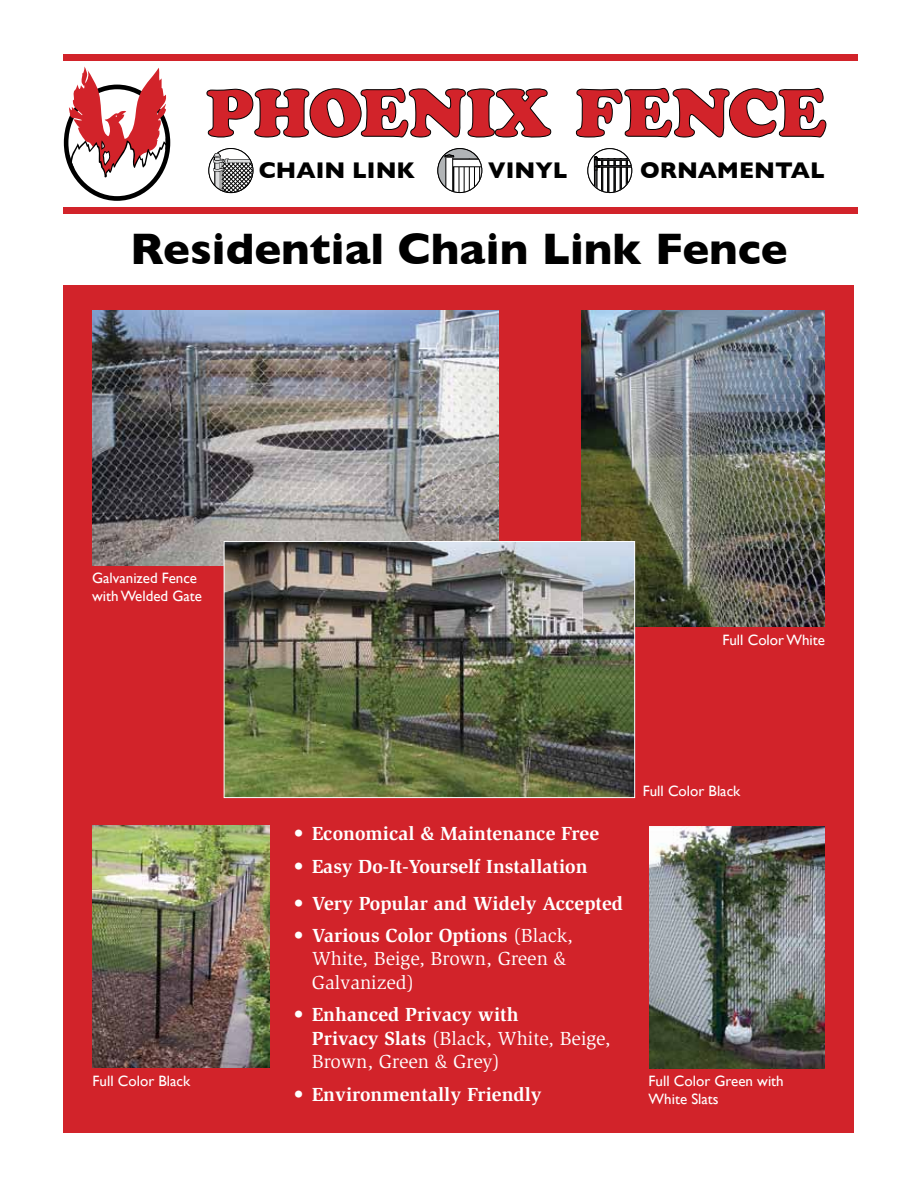
<style>
.page{position:relative;width:918px;height:1188px;background:#fff}
.page>*{position:absolute;margin:0;border:0;box-sizing:border-box;transform-origin:0 0}
.t1{font:700 45px "Gill Sans";color:#000}
.t2{font:700 23.1px "Gill Sans";color:#000}
.t3{font:19.5px/23.4px "Slimbach";color:#fff}
.t4{font:700 19.5px "Slimbach";color:#fff}
.t5{font:15px/18px "Gill Sans";color:#fff}
.s1{font-weight:700}
</style>
<div class="page">
<div style="left:64px;top:286px;width:790px;height:847px;background:#d2232a"></div>
<div style="left:64px;top:54px;width:794px;height:6px;background:#d2232a"></div>
<div style="left:63px;top:208px;width:795px;height:6px;background:#d2232a"></div>
<svg style="left:64px;top:85px;width:106px;height:116px"></svg>
<div style="left:68px;top:89px;width:98px;height:107px;background:#fff;border-radius:50%"></div>
<svg style="left:68px;top:66px;width:101px;height:112px"></svg>
<svg style="left:206px;top:88px;width:346px;height:50px"></svg>
<svg style="left:576px;top:88px;width:251px;height:50px"></svg>
<svg style="left:588px;top:149px;width:44px;height:44px"></svg>
<div style="left:588px;top:148px;width:44px;height:45px;border:1px solid #000;border-radius:50%"></div>
<svg style="left:209px;top:148px;width:44px;height:45px"></svg>
<div style="left:438px;top:149px;width:44px;height:44px;background:#b1b4b6;border-radius:50%"></div>
<svg style="left:443px;top:154px;width:39px;height:39px"></svg>
<div style="left:438px;top:148px;width:44px;height:45px;border:1px solid #000;border-radius:50%"></div>
<div style="left:597px;top:159px;width:33px;height:1px;border:1px solid #000"></div>
<div style="left:597px;top:166px;width:35px;height:1px;border:1px solid #000"></div>
<svg style="left:594px;top:156px;width:34px;height:37px"></svg>
<img style="left:650px;top:826px;width:175px;height:243px">
<img style="left:581px;top:311px;width:243px;height:315px">
<img style="left:93px;top:311px;width:406px;height:254px">
<img style="left:93px;top:826px;width:177px;height:242px">
<img style="left:226px;top:543px;width:407px;height:253px">
<div style="left:224px;top:541px;width:411px;height:257px;border:1px solid #fff"></div>
<p class="t2" style="left:259px;top:157px;width:158px">CHAIN LINK</p>
<p class="t2" style="left:488px;top:156px;width:81px">VINYL</p>
<p class="t2" style="left:640px;top:156px;width:186px">ORNAMENTAL</p>
<h1 class="t1" style="left:130px;top:223px;width:659px">Residential Chain Link Fence</h1>
<p class="t5" style="left:92px;top:569px;width:111px">Galvanized Fence with Welded Gate</p>
<p class="t5" style="left:93px;top:1072px;width:99px">Full Color Black</p>
<p class="t5" style="left:722px;top:631px;width:104px">Full Color White</p>
<p class="t4" style="left:294px;top:822px;width:307px">• Economical &amp; Maintenance Free</p>
<p class="t4" style="left:294px;top:855px;width:295px">• Easy Do-It-Yourself Installation</p>
<p class="t4" style="left:294px;top:892px;width:331px">• Very Popular and Widely Accepted</p>
<p class="t3" style="left:312px;top:924px;width:263px;text-indent:-18px"><span class="s1">• Various Color Options</span> (Black,<br>White, Beige, Brown, Green &amp;<br>Galvanized)</p>
<p class="t3" style="left:312px;top:1003px;width:300px;text-indent:-18px"><span class="s1">• Enhanced Privacy with<br>Privacy Slats</span> (Black, White, Beige,<br>Brown, Green &amp; Grey)</p>
<p class="t4" style="left:294px;top:1082px;width:249px">• Environmentally Friendly</p>
<p class="t5" style="left:643px;top:782px;width:99px">Full Color Black</p>
<p class="t5" style="left:649px;top:1072px;width:137px">Full Color Green with<br>White Slats</p>
</div>
